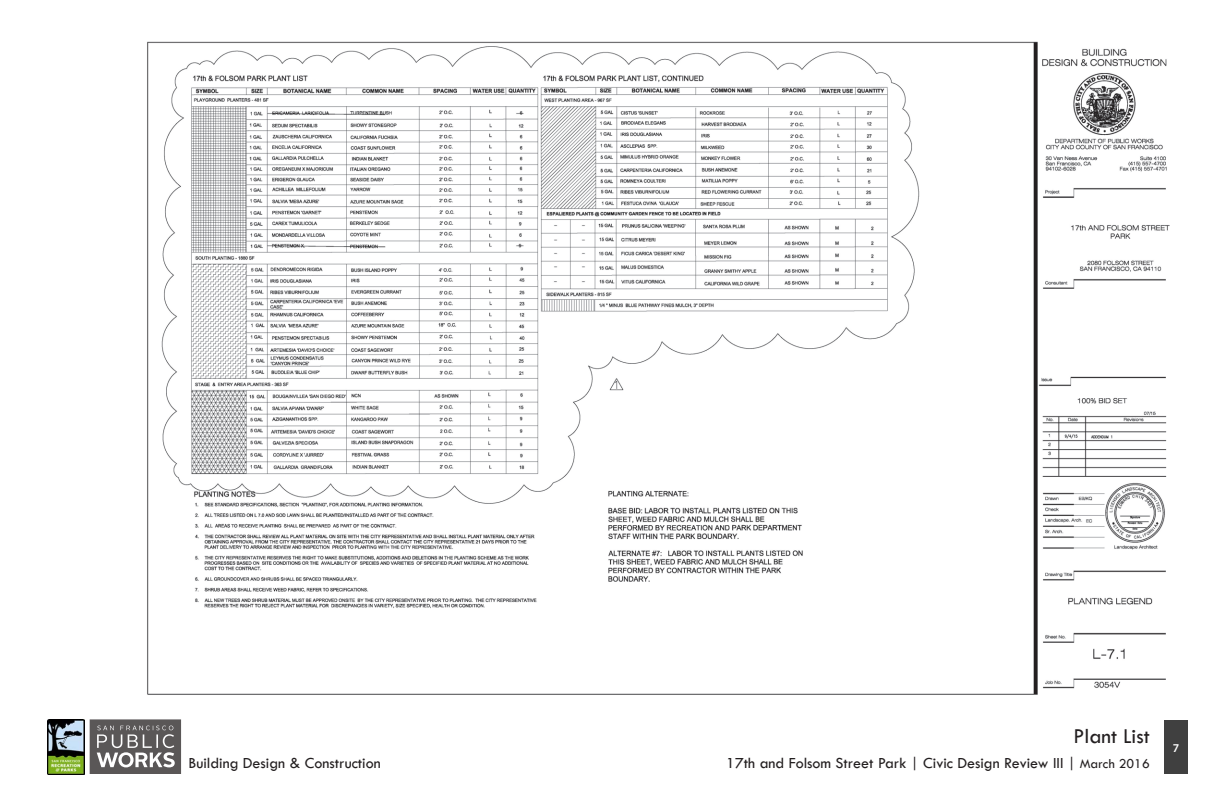
<style>
.page{position:relative;width:1224px;height:792px;background:#fff}
.page>*{position:absolute;margin:0;border:0;box-sizing:border-box;transform-origin:0 0}
.t1{font:22px "Tw Cen";color:#231f20}
.t2{font:16px "Tw Cen";color:#231f20}
.t3{font:600 12px "Myriad Pro";color:#fff}
.s1{font-size:14px}
</style>
<div class="page">
<svg style="left:90px;top:719px;width:91px;height:55px;background:#797676"></svg>
<img style="left:47px;top:719px;width:37px;height:55px">
<div style="left:1164px;top:720px;width:24px;height:54px;background:#404040"></div>
<img style="left:147px;top:41px;width:1023px;height:654px">
<p class="t1" style="left:1074px;top:722px;width:78px">Plant List</p>
<p class="t2" style="left:188px;top:754px;width:194px">Building Design &amp; Construction</p>
<p class="t2" style="left:726px;top:754px;width:425px">17th and Folsom Street Park | Civic Design Review III | <span class="s1">March 2016</span></p>
<p class="t3" style="left:1173px;top:740px;width:8px">7</p>
</div>
